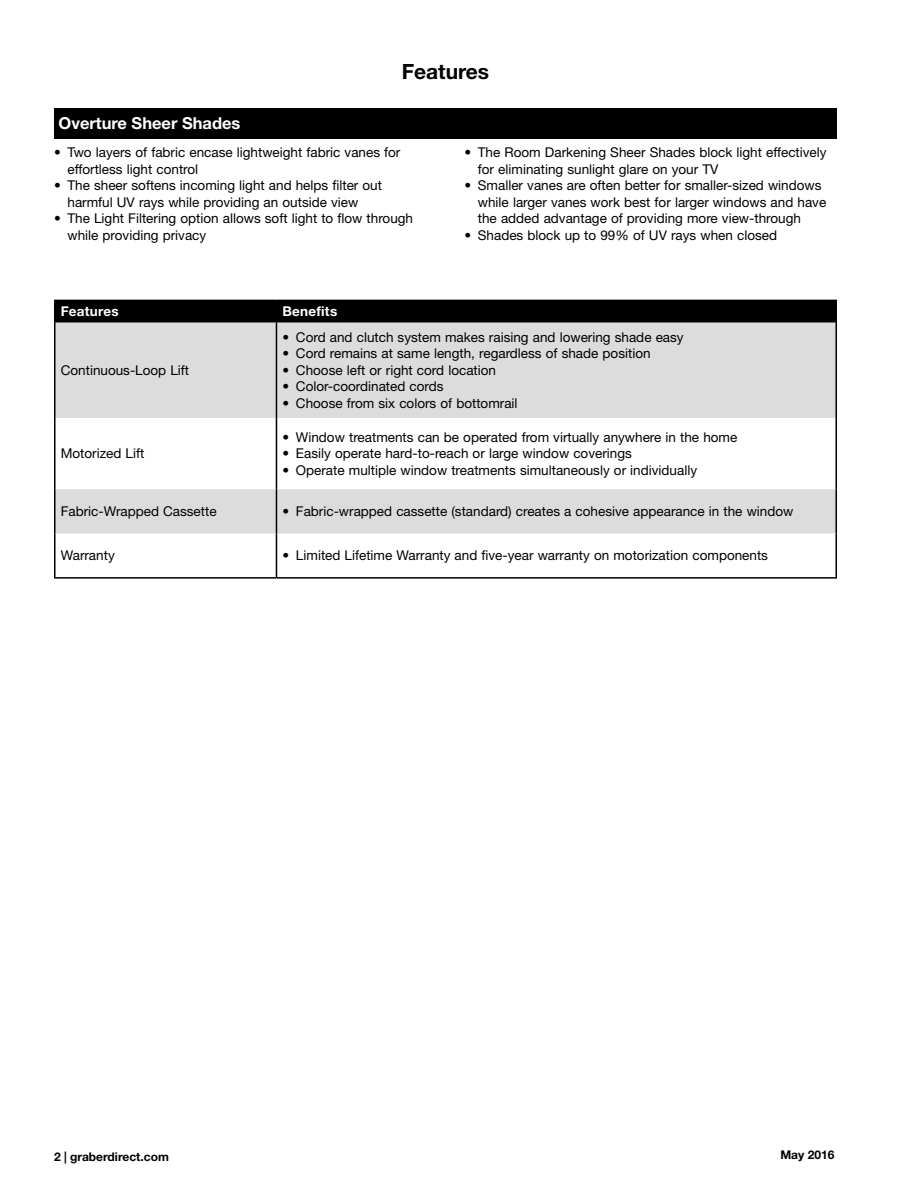
<style>
.page{position:relative;width:918px;height:1188px;background:#fff}
.page>*{position:absolute;margin:0;border:0;box-sizing:border-box;transform-origin:0 0}
.Page_Headers{font:700 21px "Helvetica Neue LT Std";color:#000}
.Black_Bar_Header{font:700 16.5px "Helvetica Neue LT Std";color:#fff}
.t1{font:13.5px/16.5px "Helvetica Neue LT Std";color:#000}
.t2{font:700 13.5px "Helvetica Neue LT Std";letter-spacing:.02em;color:#fff}
.t3{font:700 12px "Helvetica Neue LT Std";color:#000}
</style>
<div class="page">
<div style="left:54px;top:108px;width:783px;height:30px;background:#000"></div>
<svg style="left:56px;top:323px;width:780px;height:211px;fill:#dcdcdc"></svg>
<hr style="left:54px;top:300px;width:222px;height:1px;background:#000">
<hr style="left:54px;top:301px;width:2px;height:21px;background:#000">
<div style="left:56px;top:300px;width:781px;height:22px;background:#000"></div>
<hr style="left:56px;top:322px;width:220px;height:1px;background:#000">
<hr style="left:54px;top:322px;width:2px;height:96px;background:#000">
<hr style="left:276px;top:322px;width:1px;height:96px;background:#000">
<hr style="left:836px;top:322px;width:1px;height:96px;background:#000">
<hr style="left:54px;top:418px;width:2px;height:71px;background:#000">
<hr style="left:276px;top:418px;width:1px;height:71px;background:#000">
<hr style="left:836px;top:418px;width:1px;height:71px;background:#000">
<hr style="left:54px;top:489px;width:2px;height:45px;background:#000">
<hr style="left:276px;top:489px;width:1px;height:45px;background:#000">
<hr style="left:836px;top:489px;width:1px;height:45px;background:#000">
<hr style="left:54px;top:534px;width:2px;height:43px;background:#000">
<hr style="left:276px;top:534px;width:1px;height:43px;background:#000">
<hr style="left:836px;top:534px;width:1px;height:43px;background:#000">
<hr style="left:54px;top:577px;width:222px;height:2px;background:#000">
<hr style="left:276px;top:577px;width:561px;height:2px;background:#000">
<hr style="left:277px;top:322px;width:559px;height:1px;background:#000">
<p class="Black_Bar_Header" style="left:59px;top:113px;width:183px">Overture Sheer Shades</p>
<p class="Page_Headers" style="left:402px;top:59px;width:89px">Features</p>
<p class="t1" style="left:68px;top:144px;width:334px;text-indent:-14px">• Two layers of fabric encase lightweight fabric vanes for effortless light control</p>
<p class="t1" style="left:68px;top:177px;width:316px;text-indent:-14px">• The sheer softens incoming light and helps filter out harmful UV rays while providing an outside view</p>
<p class="t1" style="left:68px;top:210px;width:347px;text-indent:-14px">• The Light Filtering option allows soft light to flow through while providing privacy</p>
<p class="t2" style="left:61px;top:303px;width:60px">Features</p>
<p class="t2" style="left:282px;top:303px;width:56px">Benefits</p>
<p class="t1" style="left:478px;top:144px;width:350px;text-indent:-14px">• The Room Darkening Sheer Shades block light effectively for eliminating sunlight glare on your TV</p>
<p class="t1" style="left:478px;top:177px;width:350px;text-indent:-14px">• Smaller vanes are often better for smaller-sized windows while larger vanes work best for larger windows and have the added advantage of providing more view-through</p>
<p class="t1" style="left:464px;top:226px;width:314px">• Shades block up to 99% of UV rays when closed</p>
<p class="t1" style="left:61px;top:362px;width:130px">Continuous-Loop Lift</p>
<p class="t1" style="left:61px;top:445px;width:85px">Motorized Lift</p>
<p class="t1" style="left:282px;top:329px;width:403px">• Cord and clutch system makes raising and lowering shade easy</p>
<p class="t1" style="left:282px;top:345px;width:370px">• Cord remains at same length, regardless of shade position</p>
<p class="t1" style="left:282px;top:362px;width:215px">• Choose left or right cord location</p>
<p class="t1" style="left:282px;top:378px;width:163px">• Color-coordinated cords</p>
<p class="t1" style="left:282px;top:395px;width:237px">• Choose from six colors of bottomrail</p>
<p class="t1" style="left:282px;top:429px;width:456px">• Window treatments can be operated from virtually anywhere in the home</p>
<p class="t1" style="left:282px;top:445px;width:351px">• Easily operate hard-to-reach or large window coverings</p>
<p class="t1" style="left:282px;top:462px;width:416px">• Operate multiple window treatments simultaneously or individually</p>
<p class="t1" style="left:61px;top:503px;width:157px">Fabric-Wrapped Cassette</p>
<p class="t1" style="left:282px;top:503px;width:512px">• Fabric-wrapped cassette (standard) creates a cohesive appearance in the window</p>
<p class="t1" style="left:61px;top:547px;width:56px">Warranty</p>
<p class="t1" style="left:282px;top:547px;width:487px">• Limited Lifetime Warranty and five-year warranty on motorization components</p>
<p class="t3" style="left:54px;top:1149px;width:116px">2 | graberdirect.com</p>
<p class="t3" style="left:780px;top:1147px;width:56px">May 2016</p>
</div>
